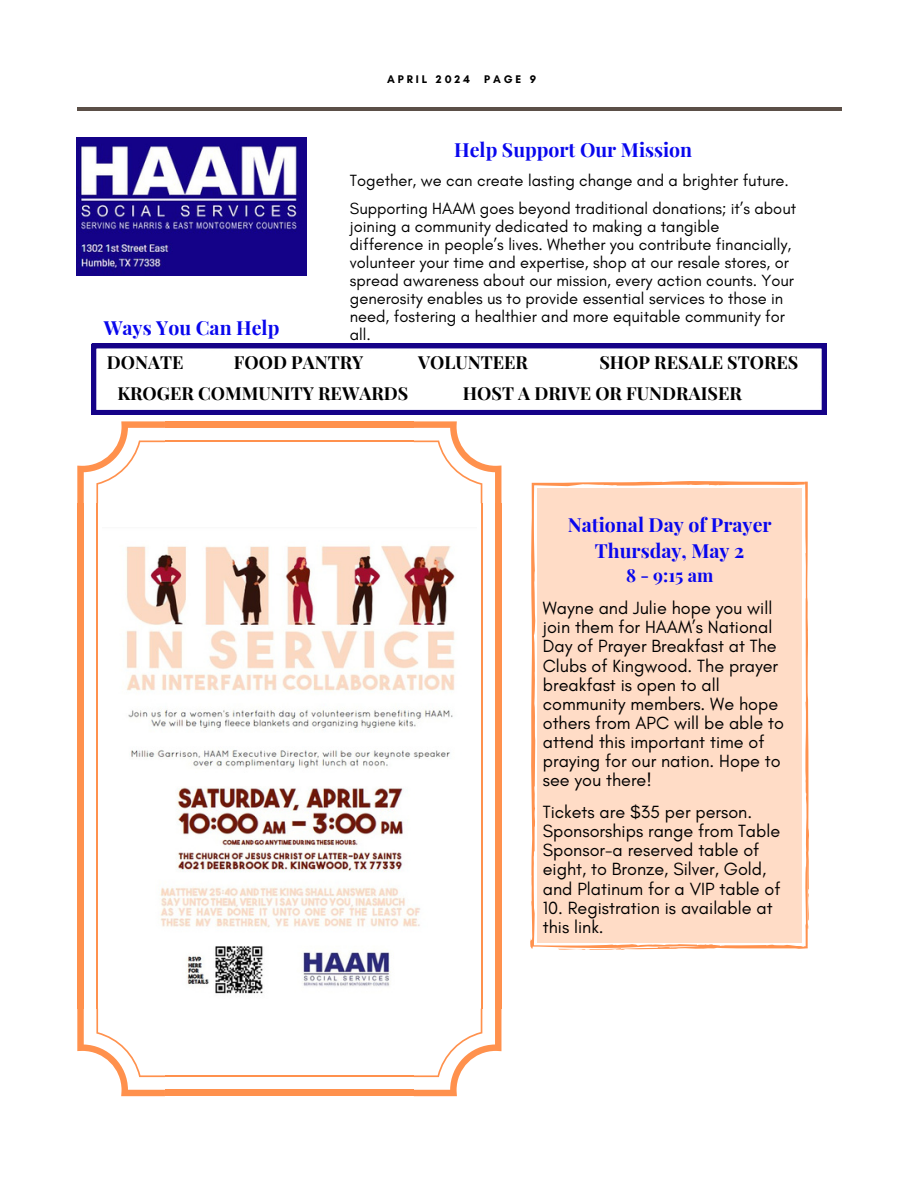
<style>
.page{position:relative;width:918px;height:1188px;background:#fff}
.page>*{position:absolute;margin:0;border:0;box-sizing:border-box;transform-origin:0 0}
.t1{font:700 19.5px/25.8px "Playfair Display";color:#0907ed;text-align:center}
.t2{font:18px/19.2px "Glacial Indifference";color:#000}
.t3{font:700 18px "Playfair Display";color:#000}
.t4{font:700 18px "Playfair Display";color:#0907ed}
.t5{font:16.5px/18px "Glacial Indifference";color:#000}
.t6{font:700 11.25px "Glacial Indifference";letter-spacing:.255em;color:#000}
</style>
<div class="page">
<hr style="left:77px;top:108px;width:764px;height:3px;background:#5b4f47">
<svg style="left:77px;top:421px;width:88px;height:82px"></svg>
<div style="left:77px;top:503px;width:7px;height:506px;background:#ff914d"></div>
<hr style="left:96px;top:503px;width:2px;height:506px;background:#ff914d">
<div style="left:165px;top:1090px;width:249px;height:6px;background:#ff914d"></div>
<hr style="left:165px;top:1075px;width:249px;height:2px;background:#ff914d">
<svg style="left:77px;top:1009px;width:88px;height:87px"></svg>
<svg style="left:414px;top:1009px;width:87px;height:87px"></svg>
<div style="left:495px;top:503px;width:6px;height:506px;background:#ff914d"></div>
<hr style="left:481px;top:503px;width:1px;height:506px;background:#ff914d">
<svg style="left:414px;top:421px;width:87px;height:82px"></svg>
<div style="left:165px;top:421px;width:249px;height:7px;background:#ff914d"></div>
<hr style="left:165px;top:441px;width:249px;height:1px;background:#ff914d">
<img style="left:126px;top:545px;width:329px;height:449px">
<img style="left:77px;top:138px;width:229px;height:137px">
<svg style="left:92px;top:344px;width:734px;height:70px"></svg>
<svg style="left:530px;top:481px;width:279px;height:469px"></svg>
<div style="left:537px;top:488px;width:265px;height:455px;background:#ffdcc6"></div>
<p class="t1" style="left:104px;top:314px;width:177px">Ways You Can Help</p>
<p class="t6" style="left:387px;top:72px;width:84px">APRIL 2024</p>
<p class="t6" style="left:484px;top:72px;width:54px">PAGE 9</p>
<p class="t1" style="left:454px;top:136px;width:240px">Help Support Our Mission</p>
<p class="t5" style="left:350px;top:166px;width:448px;line-height:27.8px">Together, we can create lasting change and a brighter future.<br>Supporting HAAM goes beyond traditional donations; it’s about</p>
<p class="t5" style="left:350px;top:217px;width:446px">joining a community dedicated to making a tangible difference in people’s lives. Whether you contribute financially, volunteer your time and expertise, shop at our resale stores, or spread awareness about our mission, every action counts. Your generosity enables us to provide essential services to those in need, fostering a healthier and more equitable community for all.</p>
<p class="t3" style="left:107px;top:349px;width:78px">DONATE</p>
<p class="t3" style="left:234px;top:349px;width:131px">FOOD PANTRY</p>
<p class="t3" style="left:418px;top:349px;width:111px">VOLUNTEER</p>
<p class="t3" style="left:599px;top:349px;width:201px">SHOP RESALE STORES</p>
<p class="t3" style="left:117px;top:381px;width:293px">KROGER COMMUNITY REWARDS</p>
<p class="t3" style="left:463px;top:381px;width:280px">HOST A DRIVE OR FUNDRAISER</p>
<p class="t1" style="left:568px;top:511px;width:205px">National Day of Prayer<br>Thursday, May 2</p>
<p class="t4" style="left:626px;top:562px;width:89px">8 - 9:15 am</p>
<p class="t2" style="left:543px;top:598px;width:243px">Wayne and Julie hope you will join them for HAAM’s National<br>Day of Prayer Breakfast at The<br>Clubs of Kingwood. The prayer breakfast is open to all community members. We hope others from APC will be able to attend this important time of praying for our nation. Hope to see you there!</p>
<p class="t2" style="left:543px;top:802px;width:239px">Tickets are $35 per person.<br>Sponsorships range from Table<br>Sponsor-a reserved table of eight, to Bronze, Silver, Gold, and Platinum for a VIP table of</p>
<p class="t2" style="left:543px;top:898px;width:231px">10. Registration is available at this link.</p>
</div>
